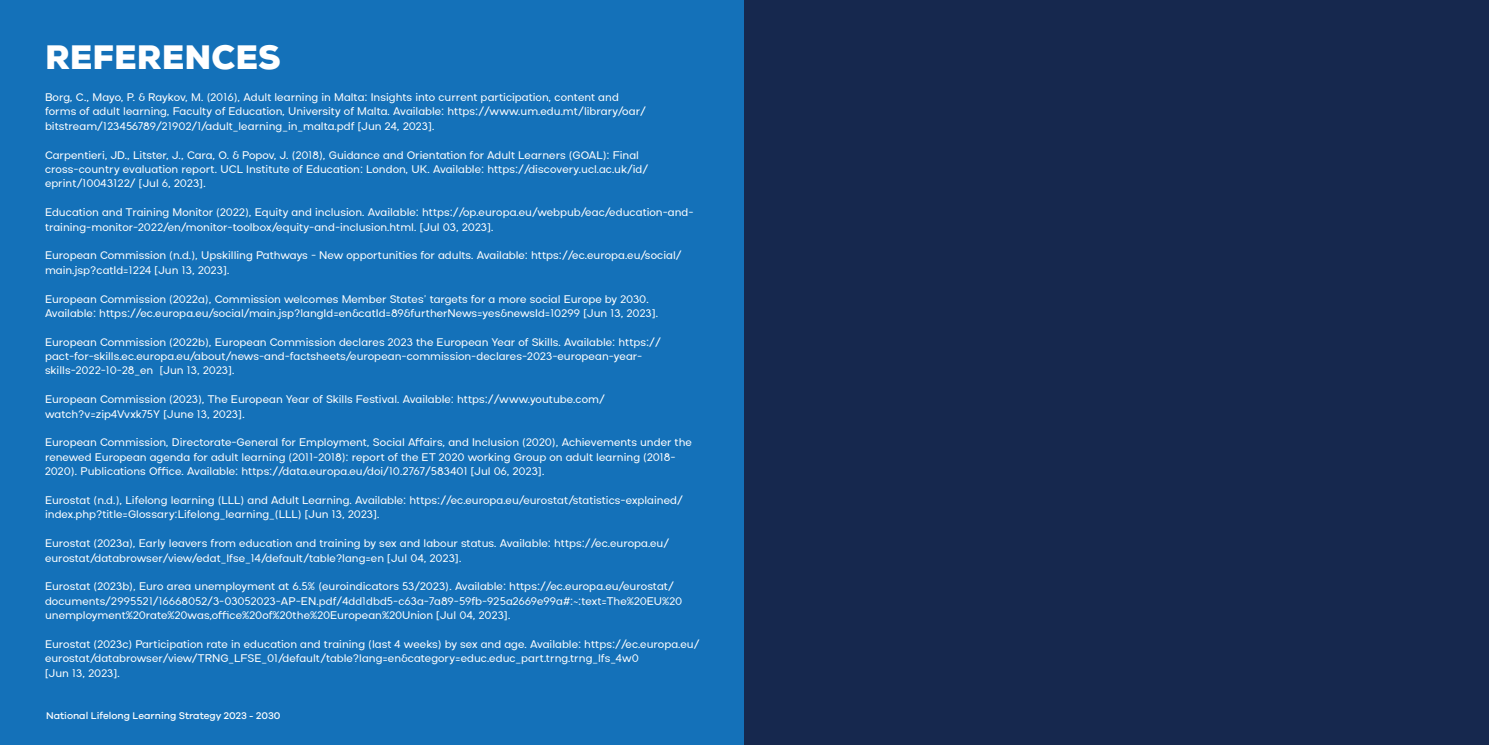
<style>
.page{position:relative;width:1489px;height:745px;background:#fff}
.page>*{position:absolute;margin:0;border:0;box-sizing:border-box;transform-origin:0 0}
.t1{font:900 33.75px "Nexa";color:#fff}
.t2{font:12.5px/14.4px "Aceh";color:#fff}
.t3{font:500 10px "Galano Grotesque";color:#fff}
</style>
<div class="page">
<div style="left:0;top:0;width:749px;height:744px;background:#1471b9"></div>
<div style="left:744px;top:0;width:744px;height:744px;background:#16284e"></div>
<h1 class="t1" style="left:45px;top:35px;width:237px">REFERENCES</h1>
<p class="t2" style="left:45px;top:90px;width:602px">Borg, C., Mayo, P. &amp; Raykov, M. (2016), Adult learning in Malta: Insights into current participation, content and forms of adult learning, Faculty of Education, University of Malta. Available: https://www.um.edu.mt/library/oar/ bitstream/123456789/21902/1/adult_learning_in_malta.pdf [Jun 24, 2023].</p>
<p class="t2" style="left:45px;top:148px;width:605px">Carpentieri, JD., Litster, J., Cara, O. &amp; Popov, J. (2018), Guidance and Orientation for Adult Learners (GOAL): Final cross-country evaluation report. UCL Institute of Education: London, UK. Available: https://discovery.ucl.ac.uk/id/ eprint/10043122/ [Jul 6, 2023].</p>
<p class="t2" style="left:45px;top:205px;width:650px">Education and Training Monitor (2022), Equity and inclusion. Available: https://op.europa.eu/webpub/eac/education-and&shy;training-monitor-2022/en/monitor-toolbox/equity-and-inclusion.html. [Jul 03, 2023].</p>
<p class="t2" style="left:45px;top:248px;width:638px">European Commission (n.d.), Upskilling Pathways - New opportunities for adults. Available: https://ec.europa.eu/social/ main.jsp?catId=1224 [Jun 13, 2023].</p>
<p class="t2" style="left:45px;top:291px;width:615px">European Commission (2022a), Commission welcomes Member States’ targets for a more social Europe by 2030.<br>Available: https://ec.europa.eu/social/main.jsp?langId=en&amp;catId=89&amp;furtherNews=yes&amp;newsId=10299 [Jun 13, 2023].</p>
<p class="t2" style="left:45px;top:334px;width:617px">European Commission (2022b), European Commission declares 2023 the European Year of Skills. Available: https:// pact-for-skills.ec.europa.eu/about/news-and-factsheets/european-commission-declares-2023-european-year&shy;skills-2022-10-28_en [Jun 13, 2023].</p>
<p class="t2" style="left:45px;top:392px;width:561px">European Commission (2023), The European Year of Skills Festival. Available: https://www.youtube.com/ watch?v=zip4Vvxk75Y [June 13, 2023].</p>
<p class="t2" style="left:45px;top:435px;width:648px">European Commission, Directorate-General for Employment, Social Affairs, and Inclusion (2020), Achievements under the renewed European agenda for adult learning (2011-2018): report of the ET 2020 working Group on adult learning (2018-<br>2020). Publications Office. Available: https://data.europa.eu/doi/10.2767/583401 [Jul 06, 2023].</p>
<p class="t2" style="left:45px;top:493px;width:639px">Eurostat (n.d.), Lifelong learning (LLL) and Adult Learning. Available: https://ec.europa.eu/eurostat/statistics-explained/ index.php?title=Glossary:Lifelong_learning_(LLL) [Jun 13, 2023].</p>
<p class="t2" style="left:45px;top:536px;width:625px">Eurostat (2023a), Early leavers from education and training by sex and labour status. Available: https://ec.europa.eu/ eurostat/databrowser/view/edat_lfse_14/default/table?lang=en [Jul 04, 2023].</p>
<p class="t2" style="left:45px;top:579px;width:638px">Eurostat (2023b), Euro area unemployment at 6.5% (euroindicators 53/2023). Available: https://ec.europa.eu/eurostat/ documents/2995521/16668052/3-03052023-AP-EN.pdf/4dd1dbd5-c63a-7a89-59fb-925a2669e99a#:~:text=The%20EU%20 unemployment%20rate%20was,office%20of%20the%20European%20Union [Jul 04, 2023].</p>
<p class="t2" style="left:45px;top:636px;width:656px">Eurostat (2023c) Participation rate in education and training (last 4 weeks) by sex and age. Available: https://ec.europa.eu/ eurostat/databrowser/view/TRNG_LFSE_01/default/table?lang=en&amp;category=educ.educ_part.trng.trng_lfs_4w0<br>[Jun 13, 2023].</p>
<p class="t3" style="left:46px;top:709px;width:236px">National Lifelong Learning Strategy 2023 - 2030</p>
</div>
